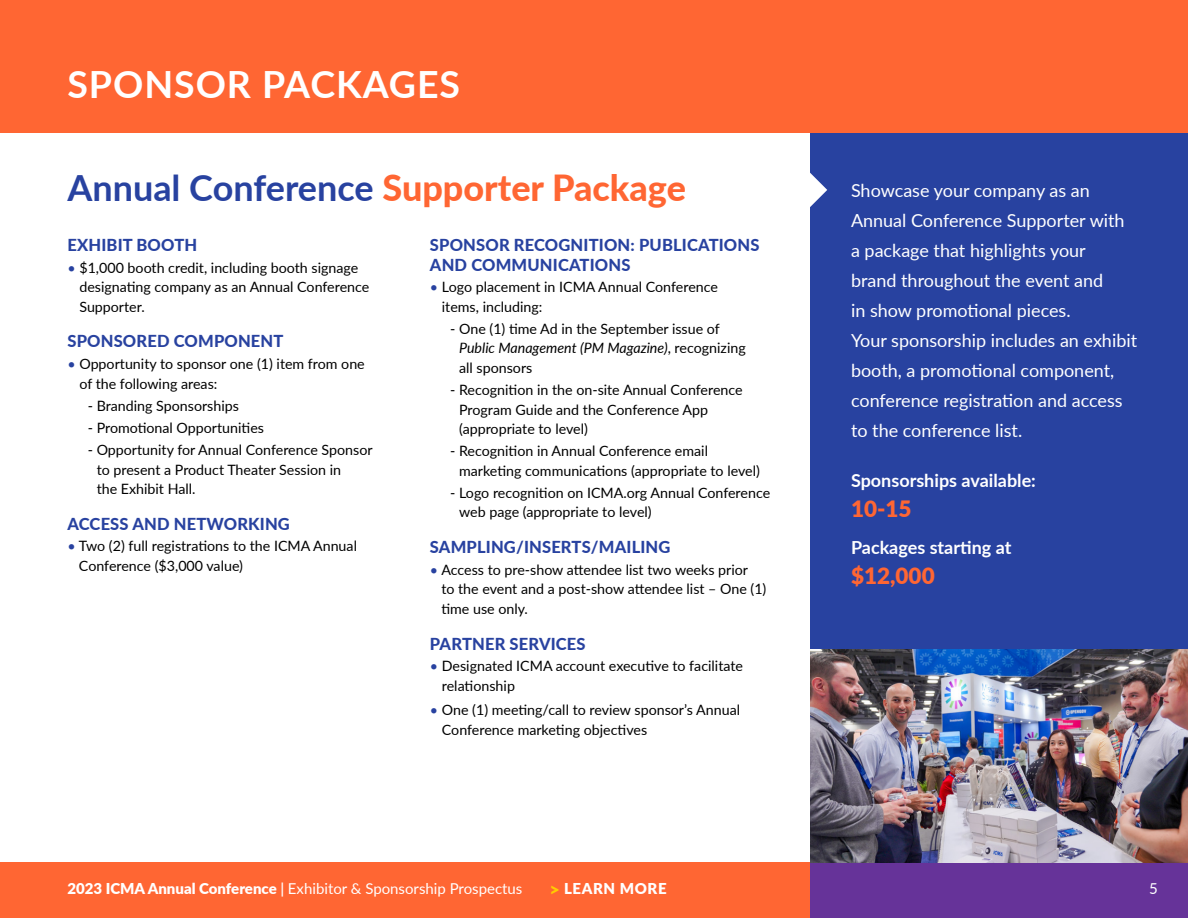
<style>
.page{position:relative;width:1188px;height:918px;background:#fff}
.page>*{position:absolute;margin:0;border:0;box-sizing:border-box;transform-origin:0 0}
.t1{font:700 37.5px "Lato";letter-spacing:.025em;color:#fff}
.t2{font:700 36px "Lato";color:#2842a0}
.t3{font:900 22.5px "Lato";color:#f63}
.t4{font:18px/30px "Lato";color:#fff}
.t5{font:700 18px "Lato";color:#fff}
.t6{font:800 16.5px/19.5px "Lato";letter-spacing:.01em;color:#2842a0}
.t7{font:15px "Lato";color:#fff}
.t8{font:900 15px "Lato";letter-spacing:.04em;color:#fff}
.t9{font:14.25px/19.5px "Lato";color:#000}
.s1{font-weight:800;color:#f63}
.s2{color:#2842a0}
.s3{font-style:italic}
.s4{font-weight:900}
.s5{font-weight:600}
.s6{font-size:18px;color:#fc0}
</style>
<div class="page">
<div style="left:0;top:863px;width:810px;height:55px;background:#f63"></div>
<div style="left:810px;top:863px;width:378px;height:55px;background:#639"></div>
<div style="left:810px;top:126px;width:378px;height:638px;background:#2842a0"></div>
<svg style="left:810px;top:173px;width:17px;height:34px"></svg>
<div style="left:0;top:0;width:1188px;height:133px;background:#f63"></div>
<img style="left:810px;top:649px;width:378px;height:214px">
<h1 class="t1" style="left:68px;top:56px;width:394px">SPONSOR PACKAGES</h1>
<h2 class="t2" style="left:68px;top:161px;width:620px">Annual Conference <span class="s1">Supporter Package</span></h2>
<p class="t4" style="left:851px;top:175px;width:288px">Showcase your company as an<br>Annual Conference Supporter with a package that highlights your<br>brand throughout the event and<br>in show promotional pieces.<br>Your sponsorship includes an exhibit booth, a promotional component, conference registration and access to the conference list.</p>
<p class="t5" style="left:851px;top:468px;width:186px">Sponsorships available:</p>
<h3 class="t3" style="left:851px;top:492px;width:62px">10-15</h3>
<p class="t5" style="left:851px;top:534px;width:162px">Packages starting at</p>
<h3 class="t3" style="left:851px;top:559px;width:85px">$12,000</h3>
<p class="t6" style="left:68px;top:235px;width:131px">EXHIBIT BOOTH</p>
<p class="t9" style="left:79px;top:257px;width:291px;text-indent:-12px"><span class="s2">•</span> $1,000 booth credit, including booth signage designating company as an Annual Conference<br>Supporter.</p>
<p class="t6" style="left:68px;top:331px;width:218px">SPONSORED COMPONENT</p>
<p class="t9" style="left:79px;top:353px;width:287px;text-indent:-12px"><span class="s2">•</span> Opportunity to sponsor one (1) item from one of the following areas:</p>
<p class="t9" style="left:88px;top:395px;width:153px">- Branding Sponsorships</p>
<p class="t9" style="left:88px;top:417px;width:178px">- Promotional Opportunities</p>
<p class="t9" style="left:97px;top:440px;width:277px;text-indent:-9px">- Opportunity for Annual Conference Sponsor to present a Product Theater Session in<br>the Exhibit Hall.</p>
<p class="t6" style="left:68px;top:513px;width:224px">ACCESS AND NETWORKING</p>
<p class="t9" style="left:79px;top:536px;width:280px;text-indent:-11px"><span class="s2">•</span> Two (2) full registrations to the ICMA Annual<br>Conference ($3,000 value)</p>
<p class="t6" style="left:430px;top:235px;width:331px">SPONSOR RECOGNITION: PUBLICATIONS<br>AND COMMUNICATIONS</p>
<p class="t9" style="left:442px;top:277px;width:278px;text-indent:-12px"><span class="s2">•</span> Logo placement in ICMA Annual Conference items, including:</p>
<p class="t9" style="left:459px;top:318px;width:288px;text-indent:-9px">- One (1) time Ad in the September issue of<br><span class="s3">Public Management (PM Magazine)</span>, recognizing all sponsors</p>
<p class="t9" style="left:459px;top:380px;width:285px;text-indent:-9px">- Recognition in the on-site Annual Conference<br>Program Guide and the Conference App (appropriate to level)</p>
<p class="t9" style="left:459px;top:441px;width:302px;text-indent:-9px">- Recognition in Annual Conference email marketing communications (appropriate to level)</p>
<p class="t9" style="left:459px;top:482px;width:313px;text-indent:-9px">- Logo recognition on ICMA.org Annual Conference web page (appropriate to level)</p>
<p class="t6" style="left:430px;top:537px;width:242px">SAMPLING/INSERTS/MAILING</p>
<p class="t9" style="left:441px;top:559px;width:327px;text-indent:-11px"><span class="s2">•</span> Access to pre-show attendee list two weeks prior<br>to the event and a post-show attendee list – One (1) time use only.</p>
<p class="t6" style="left:430px;top:633px;width:157px">PARTNER SERVICES</p>
<p class="t9" style="left:442px;top:656px;width:303px;text-indent:-12px"><span class="s2">•</span> Designated ICMA account executive to facilitate relationship</p>
<p class="t9" style="left:442px;top:700px;width:300px;text-indent:-12px"><span class="s2">•</span> One (1) meeting/call to review sponsor’s Annual<br>Conference marketing objectives</p>
<p class="t7" style="left:68px;top:878px;width:456px"><span class="s4">2023 ICMA Annual Conference</span> <span class="s5">|</span> Exhibitor &amp; Sponsorship Prospectus</p>
<p class="t8" style="left:549px;top:878px;width:119px"><span class="s6">&gt;</span> LEARN MORE</p>
<p class="t7" style="left:1149px;top:878px;width:10px">5</p>
</div>
